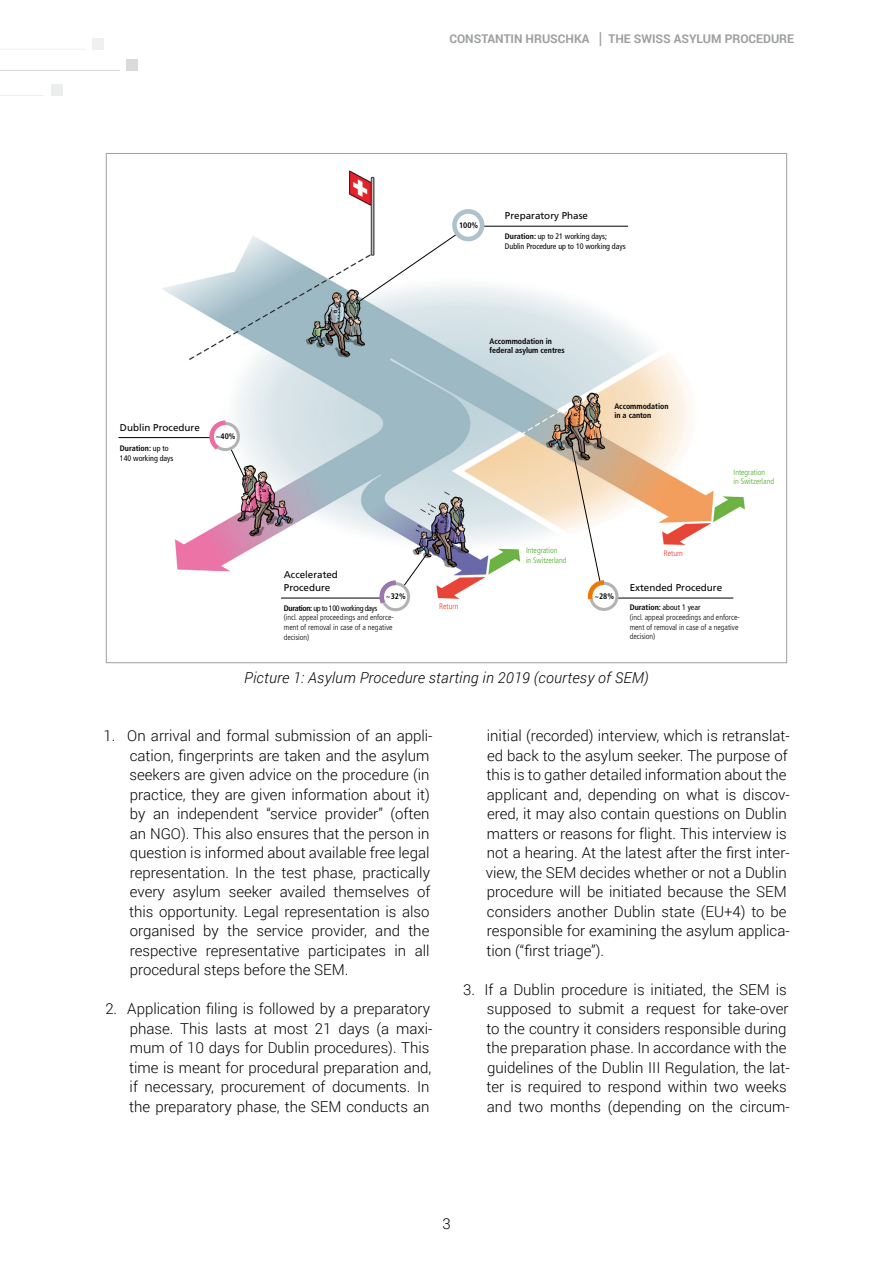
<style>
.page{position:relative;width:893px;height:1263px;background:#fff}
.page>*{position:absolute;margin:0;border:0;box-sizing:border-box;transform-origin:0 0}
._06_Body_text{font:300 15px/19.5px "Roboto";color:#000}
._06_Body_text-2{font:italic 300 15px "Roboto";letter-spacing:.015em;color:#000}
.t1{font:700 12px "Roboto";color:#9c9e9f}
.t2{font:9.9px/13.5px "Frutiger LT Pro";color:#000}
.t3{font:300 condensed 7.95px/9.6px "Frutiger LT Pro";color:#000}
.t4{font:condensed 7.95px/9.6px "Frutiger LT Pro";letter-spacing:-.005em;color:#000}
.t5{font:700 condensed 7.95px/9.6px "Frutiger LT Pro";letter-spacing:-.005em;color:#000}
.t6{font:300 condensed 7.95px/9.6px "Frutiger LT Pro";letter-spacing:-.005em;color:#4ba829}
.t7{font:300 condensed 7.95px "Frutiger LT Pro";letter-spacing:-.005em;color:#e5352c}
.s1{font-weight:400;font-size:16.5px}
.s2{font-weight:700}
.s3{font-weight:400}
</style>
<div class="page">
<hr style="left:0;top:70px;width:120px;height:1px;background:#d9dadb">
<div style="left:126px;top:60px;width:12px;height:11px;background:#d9dadb"></div>
<hr style="left:0;top:95px;width:44px;height:1px;background:#eeefef">
<div style="left:51px;top:84px;width:11px;height:11px;background:#eceded"></div>
<hr style="left:0;top:49px;width:86px;height:1px;background:#eeefef">
<div style="left:92px;top:38px;width:12px;height:12px;background:#f0f0f1"></div>
<img style="left:162px;top:170px;width:583px;height:442px">
<svg style="left:359px;top:225px;width:270px;height:77px"></svg>
<div style="left:452px;top:209px;width:32px;height:32px;background:#adc2cd;border-radius:50%"></div>
<div style="left:457px;top:214px;width:23px;height:23px;background:#fff;border-radius:50%"></div>
<svg style="left:118px;top:420px;width:127px;height:57px"></svg>
<div style="left:214px;top:425px;width:23px;height:23px;background:#fff;border-radius:50%"></div>
<div style="left:381px;top:582px;width:29px;height:29px;background:#b1b3b4;border-radius:50%"></div>
<svg style="left:280px;top:553px;width:148px;height:51px"></svg>
<div style="left:384px;top:585px;width:23px;height:23px;background:#fff;border-radius:50%"></div>
<svg style="left:589px;top:582px;width:29px;height:29px"></svg>
<svg style="left:571px;top:445px;width:163px;height:154px"></svg>
<div style="left:592px;top:585px;width:23px;height:23px;background:#fff;border-radius:50%"></div>
<p class="t1" style="left:449px;top:30px;width:346px">CONSTANTIN HRUSCHKA <span class="s1">|</span> THE SWISS ASYLUM PROCEDURE</p>
<p class="t5" style="left:459px;top:220px;width:21px">100%</p>
<p class="t2" style="left:505px;top:209px;width:85px">Preparatory Phase</p>
<p class="t4" style="left:505px;top:231px;width:122px"><span class="s2">Duration:</span> up to 21 working days;<br>Dublin Procedure up to 10 working days</p>
<p class="t2" style="left:120px;top:421px;width:81px">Dublin Procedure</p>
<p class="t4" style="left:120px;top:443px;width:55px"><span class="s2">Duration:</span> up to<br>140 working days</p>
<p class="t5" style="left:216px;top:431px;width:21px">~40%</p>
<p class="t5" style="left:490px;top:336px;width:77px">Accommodation in federal asylum centres</p>
<p class="t5" style="left:614px;top:401px;width:56px">Accommodation in a canton</p>
<p class="t6" style="left:734px;top:467px;width:42px">Integration<br>in Switzerland</p>
<p class="t2" style="left:284px;top:567px;width:56px">Accelerated<br>Procedure</p>
<p class="t6" style="left:526px;top:546px;width:42px">Integration<br>in Switzerland</p>
<p class="t5" style="left:386px;top:592px;width:21px">~32%</p>
<p class="t5" style="left:594px;top:591px;width:21px">~28%</p>
<p class="t3" style="left:284px;top:603px;width:112px"><span class="s2">Duration:</span> <span class="s3">up to 100 working days<br></span>(incl. appeal proceedings and enforce&shy;ment of removal in case of a negative decision)</p>
<p class="t7" style="left:439px;top:602px;width:21px">Return</p>
<p class="t7" style="left:664px;top:549px;width:21px">Return</p>
<p class="t2" style="left:630px;top:581px;width:94px">Extended Procedure</p>
<p class="t3" style="left:630px;top:603px;width:112px"><span class="s2">Duration:</span> <span class="s3">about 1 year<br></span>(incl. appeal proceedings and enforce&shy;ment of removal in case of a negative decision)</p>
<p class="_06_Body_text-2" style="left:244px;top:667px;width:406px">Picture 1: Asylum Procedure starting in 2019 (courtesy of SEM)</p>
<p class="_06_Body_text" style="left:129px;top:725px;width:305px;text-indent:-26px">1. On arrival and formal submission of an appli&shy;cation, fingerprints are taken and the asylum seekers are given advice on the procedure (in practice, they are given information about it) by an independent “service provider” (often an NGO). This also ensures that the person in question is informed about available free legal representation. In the test phase, practically every asylum seeker availed themselves of this opportunity. Legal representation is also organised by the service provider, and the respective representative participates in all procedural steps before the SEM.</p>
<p class="_06_Body_text" style="left:129px;top:998px;width:305px;text-indent:-24px">2. Application filing is followed by a preparatory phase. This lasts at most 21 days (a maxi&shy;mum of 10 days for Dublin procedures). This time is meant for procedural preparation and, if necessary, procurement of documents. In the preparatory phase, the SEM conducts an</p>
<p class="_06_Body_text" style="left:486px;top:725px;width:305px">initial (recorded) interview, which is retranslat&shy;ed back to the asylum seeker. The purpose of this is to gather detailed information about the applicant and, depending on what is discov&shy;ered, it may also contain questions on Dublin matters or reasons for flight. This interview is not a hearing. At the latest after the first inter&shy;view, the SEM decides whether or not a Dublin procedure will be initiated because the SEM considers another Dublin state (EU+4) to be responsible for examining the asylum applica&shy;tion (“first triage”).</p>
<p class="_06_Body_text" style="left:486px;top:979px;width:305px;text-indent:-23px">3. If a Dublin procedure is initiated, the SEM is supposed to submit a request for take-over to the country it considers responsible during the preparation phase. In accordance with the guidelines of the Dublin III Regulation, the lat&shy;ter is required to respond within two weeks and two months (depending on the circum-</p>
<p class="_06_Body_text" style="left:442px;top:1213px;width:10px">3</p>
</div>
